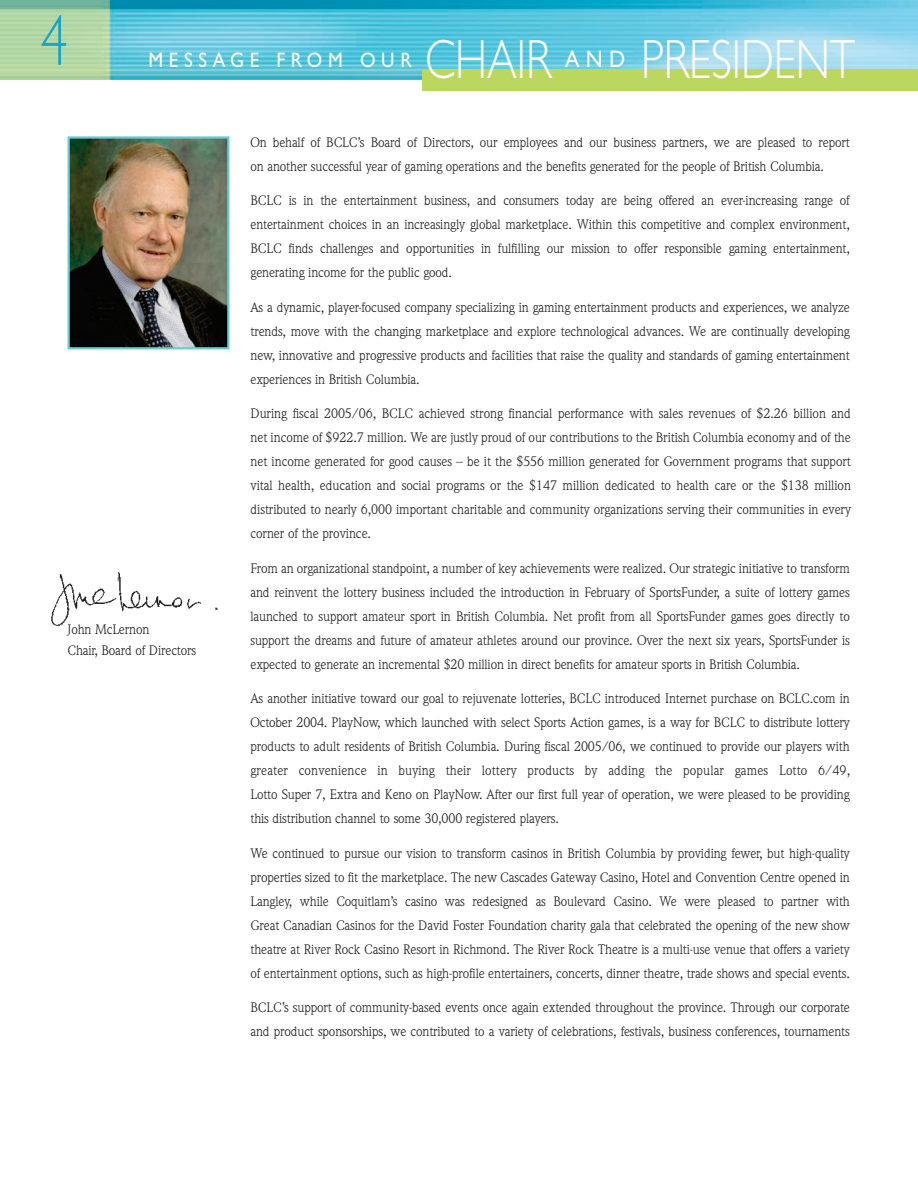
<style>
.page{position:relative;width:918px;height:1188px;background:#fff}
.page>*{position:absolute;margin:0;border:0;box-sizing:border-box;transform-origin:0 0}
.t1{font:300 72px "Gill Sans";color:#19a4c4;scale:.75 1}
.t2{font:300 55.5px "Gill Sans";color:#fff;scale:.8 1}
.t3{font:24px "Gill Sans";color:#fff;scale:.9 1}
.t4{font:21px "Gill Sans";letter-spacing:.3em;color:#fff;scale:.9 1}
.t5{font:13.5px/24px "Weidemann";letter-spacing:-.01em;color:#231f20;text-align:justify}
</style>
<div class="page">
<img style="left:0;top:0;width:918px;height:80px">
<div style="left:423px;top:69px;width:495px;height:22px;background:#bbd75e"></div>
<img style="left:51px;top:572px;width:167px;height:54px">
<img style="left:71px;top:139px;width:156px;height:207px">
<div style="left:68px;top:136px;width:162px;height:213px;border:2px solid #6fcbd2"></div>
<h1 class="t1" style="left:41px;top:-2px;width:37px">4</h1>
<h3 class="t4" style="left:148px;top:47px;width:294px">MESSAGE FROM OUR</h3>
<h2 class="t2" style="left:425px;top:26px;width:159px">CHAIR</h2>
<h3 class="t3" style="left:565px;top:45px;width:69px">AND</h3>
<h2 class="t2" style="left:641px;top:26px;width:269px">PRESIDENT</h2>
<p class="t5" style="left:67px;top:620px;width:130px;line-height:21px">John McLernon<br>Chair, Board of Directors</p>
<p class="t5" style="left:250px;top:131px;width:601px">On behalf of BCLC’s Board of Directors, our employees and our business partners, we are pleased to report on another successful year of gaming operations and the benefits generated for the people of British Columbia.</p>
<p class="t5" style="left:250px;top:190px;width:601px">BCLC is in the entertainment business, and consumers today are being offered an ever-increasing range of entertainment choices in an increasingly global marketplace. Within this competitive and complex environment, BCLC finds challenges and opportunities in fulfilling our mission to offer responsible gaming entertainment, generating income for the public good.</p>
<p class="t5" style="left:250px;top:296px;width:601px">As a dynamic, player-focused company specializing in gaming entertainment products and experiences, we analyze trends, move with the changing marketplace and explore technological advances. We are continually developing new, innovative and progressive products and facilities that raise the quality and standards of gaming entertainment experiences in British Columbia.</p>
<p class="t5" style="left:250px;top:403px;width:602px">During fiscal 2005/06, BCLC achieved strong financial performance with sales revenues of $2.26 billion and net income of $922.7 million. We are justly proud of our contributions to the British Columbia economy and of the net income generated for good causes – be it the $556 million generated for Government programs that support vital health, education and social programs or the $147 million dedicated to health care or the $138 million distributed to nearly 6,000 important charitable and community organizations serving their communities in every corner of the province.</p>
<p class="t5" style="left:250px;top:557px;width:601px">From an organizational standpoint, a number of key achievements were realized. Our strategic initiative to transform and reinvent the lottery business included the introduction in February of SportsFunder, a suite of lottery games launched to support amateur sport in British Columbia. Net profit from all SportsFunder games goes directly to support the dreams and future of amateur athletes around our province. Over the next six years, SportsFunder is expected to generate an incremental $20 million in direct benefits for amateur sports in British Columbia.</p>
<p class="t5" style="left:250px;top:688px;width:601px">As another initiative toward our goal to rejuvenate lotteries, BCLC introduced Internet purchase on BCLC.com in October 2004. PlayNow, which launched with select Sports Action games, is a way for BCLC to distribute lottery products to adult residents of British Columbia. During fiscal 2005/06, we continued to provide our players with greater convenience in buying their lottery products by adding the popular games Lotto 6/49, Lotto Super 7, Extra and Keno on PlayNow. After our first full year of operation, we were pleased to be providing this distribution channel to some 30,000 registered players.</p>
<p class="t5" style="left:250px;top:842px;width:601px">We continued to pursue our vision to transform casinos in British Columbia by providing fewer, but high-quality properties sized to fit the marketplace. The new Cascades Gateway Casino, Hotel and Convention Centre opened in Langley, while Coquitlam’s casino was redesigned as Boulevard Casino. We were pleased to partner with Great Canadian Casinos for the David Foster Foundation charity gala that celebrated the opening of the new show theatre at River Rock Casino Resort in Richmond. The River Rock Theatre is a multi-use venue that offers a variety of entertainment options, such as high-profile entertainers, concerts, dinner theatre, trade shows and special events.</p>
<p class="t5" style="left:250px;top:997px;width:601px">BCLC’s support of community-based events once again extended throughout the province. Through our corporate and product sponsorships, we contributed to a variety of celebrations, festivals, business conferences, tournaments</p>
</div>
